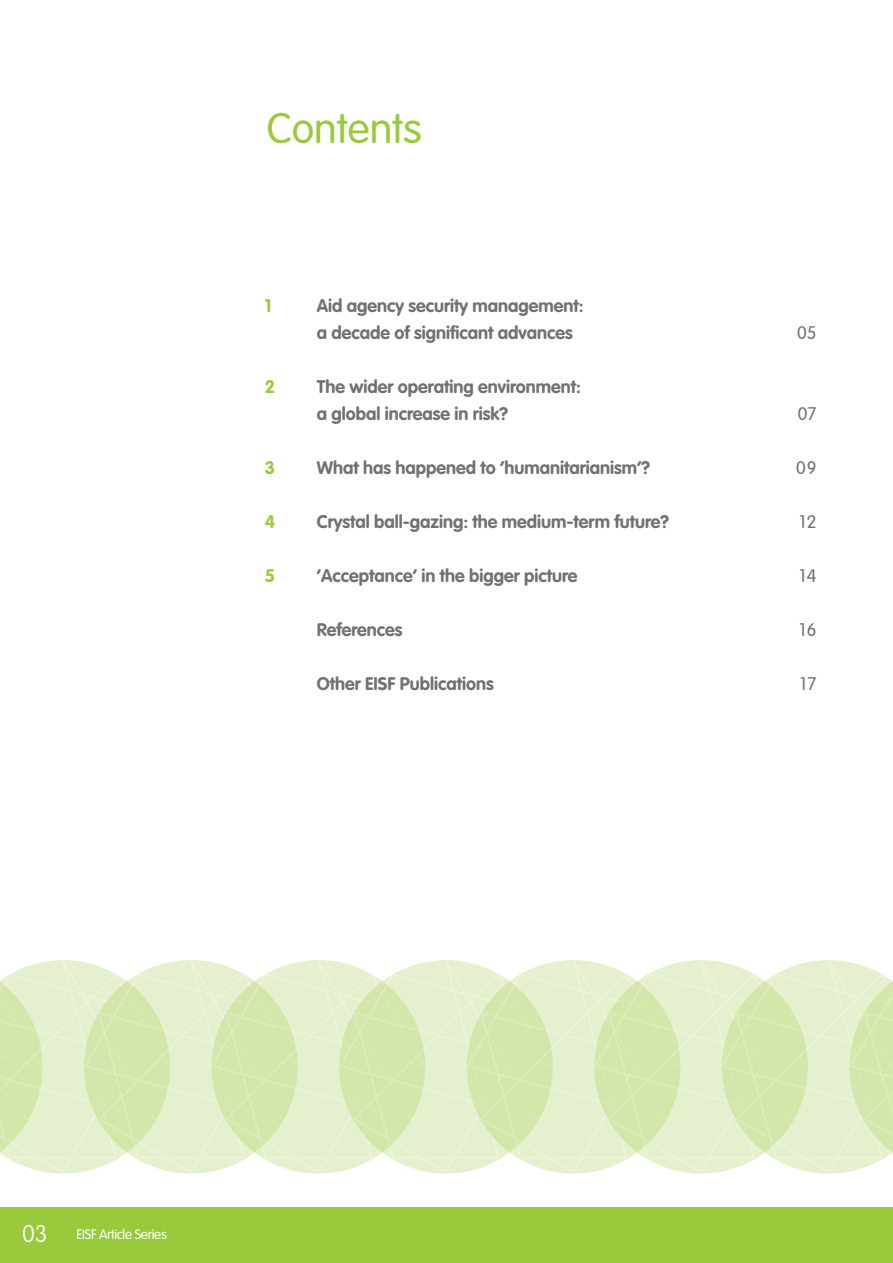
<style>
.page{position:relative;width:893px;height:1263px;background:#fff}
.page>*{position:absolute;margin:0;border:0;box-sizing:border-box;transform-origin:0 0}
.t1{font:300 42px "VAG Rounded Std";color:#99ca3b}
.t2{font:700 18px/27px "VAG Rounded Std";color:#717074}
.t3{font:300 18px "VAG Rounded Std";letter-spacing:.055em;color:#717074}
.t4{font:700 18px "VAG Rounded Std";color:#99ca3b}
.t5{font:300 13.5px "VAG Rounded Std";letter-spacing:-.02em;color:#fff}
.s1{font-weight:100;font-size:24px}
</style>
<div class="page">
<div style="left:0;top:1208px;width:892px;height:55px;background:#99ca3b"></div>
<img style="left:0;top:961px;width:168px;height:212px">
<img style="left:84px;top:961px;width:214px;height:212px;border-radius:50%">
<img style="left:212px;top:961px;width:213px;height:212px;border-radius:50%">
<img style="left:339px;top:961px;width:214px;height:212px;border-radius:50%">
<img style="left:467px;top:961px;width:213px;height:212px;border-radius:50%">
<img style="left:594px;top:961px;width:214px;height:212px;border-radius:50%">
<svg style="left:722px;top:960px;width:170px;height:214px;background:#e1efc6"></svg>
<img style="left:849px;top:981px;width:43px;height:172px">
<h1 class="t1" style="left:267px;top:104px;width:157px">Contents</h1>
<p class="t4" style="left:265px;top:295px;width:8px">1</p>
<p class="t2" style="left:317px;top:292px;width:268px">Aid agency security management: a decade of significant advances</p>
<p class="t4" style="left:265px;top:376px;width:12px">2</p>
<p class="t2" style="left:317px;top:373px;width:266px">The wider operating environment: a global increase in risk?</p>
<p class="t3" style="left:797px;top:322px;width:21px">05</p>
<p class="t3" style="left:798px;top:403px;width:20px">07</p>
<p class="t4" style="left:265px;top:457px;width:12px">3</p>
<p class="t2" style="left:317px;top:454px;width:335px">What has happened to ‘humanitarianism’?</p>
<p class="t3" style="left:796px;top:457px;width:22px">09</p>
<p class="t4" style="left:265px;top:511px;width:12px">4</p>
<p class="t2" style="left:317px;top:508px;width:354px">Crystal ball-gazing: the medium-term future?</p>
<p class="t3" style="left:799px;top:511px;width:18px">12</p>
<p class="t4" style="left:265px;top:565px;width:12px">5</p>
<p class="t2" style="left:317px;top:562px;width:262px">‘Acceptance’ in the bigger picture</p>
<p class="t3" style="left:799px;top:565px;width:18px">14</p>
<p class="t2" style="left:317px;top:616px;width:87px">References</p>
<p class="t3" style="left:799px;top:619px;width:18px">16</p>
<p class="t2" style="left:317px;top:670px;width:179px">Other EISF Publications</p>
<p class="t3" style="left:800px;top:673px;width:18px">17</p>
<p class="t5" style="left:22px;top:1226px;width:146px"><span class="s1">03</span> EISF Article Series</p>
</div>
